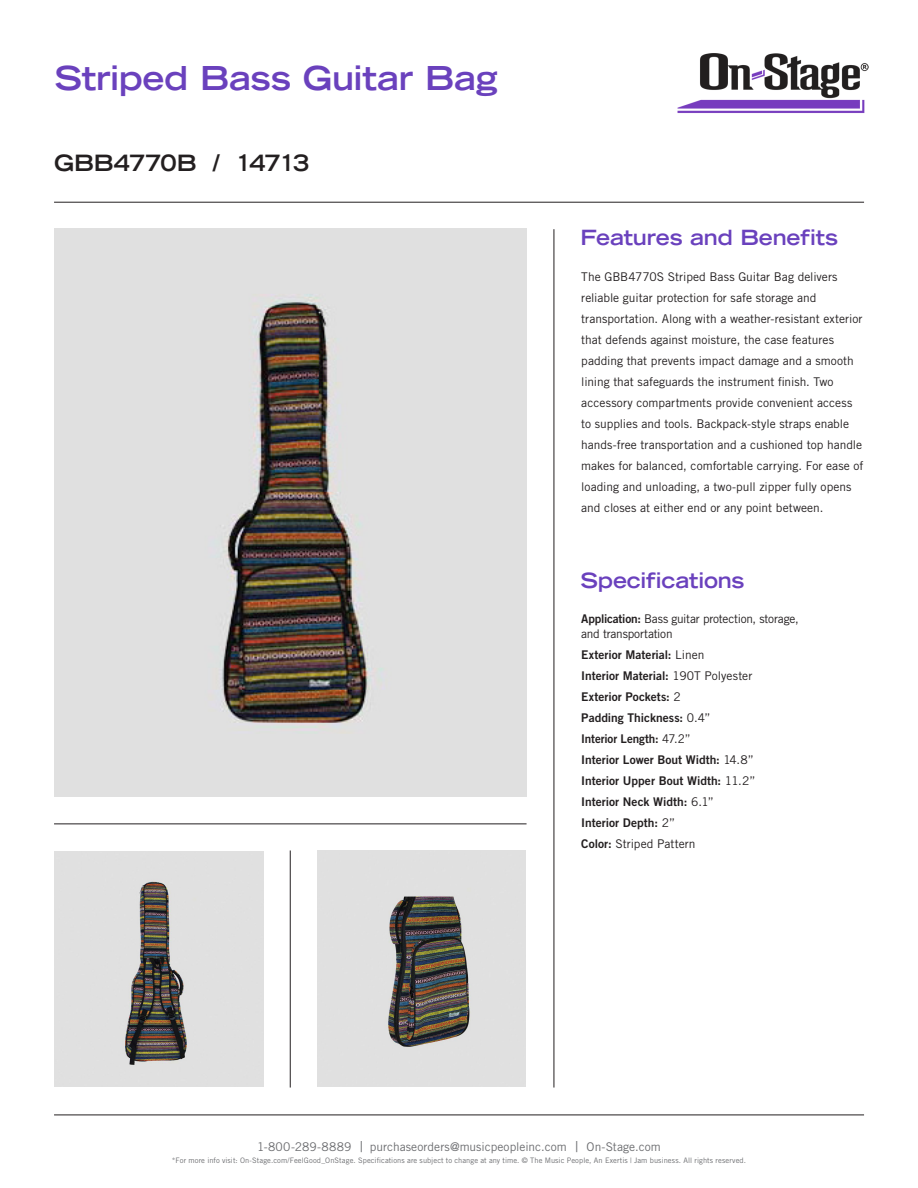
<style>
.page{position:relative;width:918px;height:1188px;background:#fff}
.page>*{position:absolute;margin:0;border:0;box-sizing:border-box;transform-origin:0 0}
.t1{font:700 expanded 33px "Trade Gothic LT Std";letter-spacing:-.01em;color:#6a41bd}
.t2{font:700 expanded 22.5px "Trade Gothic LT Std";letter-spacing:-.04em;color:#231f20}
.t3{font:700 expanded 21px "Trade Gothic LT Std";letter-spacing:-.01em;color:#6a41bd}
.Paragraph_Style_1{font:12px/21px "Trade Gothic LT Std";color:#231f20}
.Paragraph_Style_1-2{font:12px/21px "Trade Gothic LT Std Bd 2";color:#231f20}
.t4{font:12px "Trade Gothic LT Std";letter-spacing:.005em;color:#6c6d70}
.Paragraph_Style_1-3{font:12px/15px "Trade Gothic LT Std";letter-spacing:-.02em;color:#231f20}
.t5{font:7.5px "Trade Gothic LT Std";letter-spacing:.01em;color:#6c6d70}
.s1{font-family:"Trade Gothic LT Std Bd 2"}
.s2{font-family:"Trade Gothic LT Std"}
.s3{font-size:15px}
</style>
<div class="page">
<img style="left:55px;top:852px;width:209px;height:235px">
<img style="left:318px;top:850px;width:208px;height:236px">
<img style="left:54px;top:229px;width:473px;height:567px">
<hr style="left:54px;top:202px;width:810px;height:1px;background:#231f20">
<img style="left:677px;top:53px;width:192px;height:60px">
<hr style="left:54px;top:824px;width:473px;height:1px;background:#231f20">
<hr style="left:290px;top:851px;width:1px;height:237px;background:#231f20">
<hr style="left:554px;top:229px;width:1px;height:859px;background:#231f20">
<hr style="left:54px;top:1115px;width:810px;height:1px;background:#231f20">
<p class="t1" style="left:55px;top:57px;width:445px">Striped Bass Guitar Bag</p>
<p class="t2" style="left:54px;top:148px;width:257px">GBB4770B / 14713</p>
<h3 class="t3" style="left:581px;top:224px;width:259px">Features and Benefits</h3>
<p class="Paragraph_Style_1" style="left:581px;top:266px;width:284px">The GBB4770S Striped Bass Guitar Bag delivers reliable guitar protection for safe storage and transportation. Along with a weather-resistant exterior that defends against moisture, the case features padding that prevents impact damage and a smooth lining that safeguards the instrument finish. Two accessory compartments provide convenient access to supplies and tools. Backpack-style straps enable hands-free transportation and a cushioned top handle makes for balanced, comfortable carrying. For ease of loading and unloading, a two-pull zipper fully opens and closes at either end or any point between.</p>
<h3 class="t3" style="left:580px;top:566px;width:165px">Specifications</h3>
<p class="Paragraph_Style_1-3" style="left:581px;top:611px;width:219px"><span class="s1">Application:</span> Bass guitar protection, storage, and transportation</p>
<p class="Paragraph_Style_1-2" style="left:581px;top:644px;width:176px">Exterior Material: <span class="s2">Linen<br></span>Interior Material: <span class="s2">190T Polyester<br></span>Exterior Pockets: <span class="s2">2<br></span>Padding Thickness: <span class="s2">0.4”<br></span>Interior Length: <span class="s2">47.2”<br></span>Interior Lower Bout Width: <span class="s2">14.8”<br></span>Interior Upper Bout Width: <span class="s2">11.2”<br></span>Interior Neck Width: <span class="s2">6.1”<br></span>Interior Depth: <span class="s2">2”<br></span>Color: <span class="s2">Striped Pattern</span></p>
<p class="t4" style="left:257px;top:1139px;width:405px">1-800-289-8889 <span class="s3">|</span> purchaseorders@musicpeopleinc.com <span class="s3">|</span> On-Stage.com</p>
<p class="t5" style="left:172px;top:1156px;width:576px">*For more info visit: On-Stage.com/FeelGood_OnStage. Specifications are subject to change at any time. © The Music People, An Exertis | Jam business. All rights reserved.</p>
</div>
